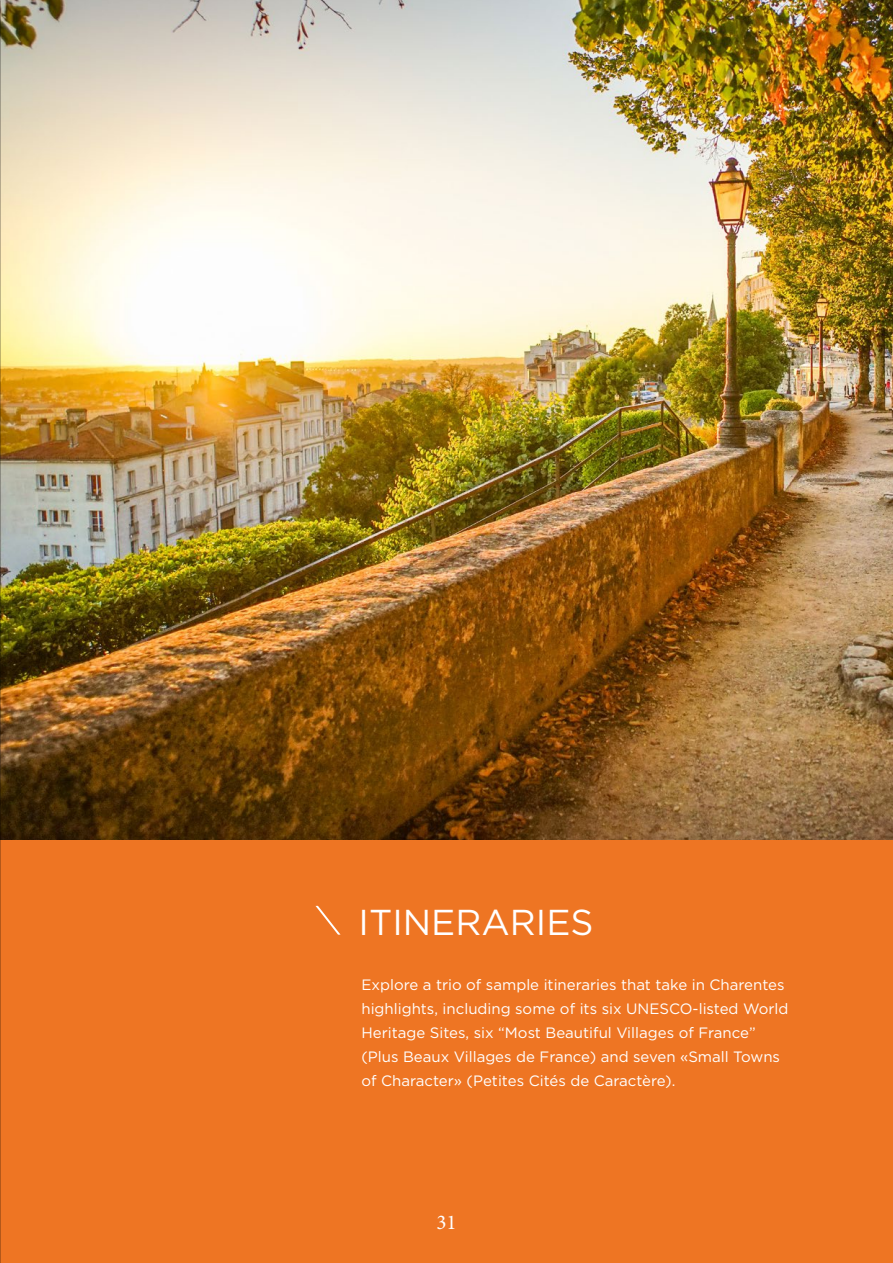
<style>
.page{position:relative;width:893px;height:1263px;background:#fff}
.page>*{position:absolute;margin:0;border:0;box-sizing:border-box;transform-origin:0 0}
.t1{font:36px "Gotham";color:#fff}
.t2{font:21px "Minion Pro";color:#fff}
.t3{font:15px/24px "Gotham";color:#fff}
</style>
<div class="page">
<img style="left:0;top:0;width:893px;height:702px">
<svg style="left:0;top:702px;width:893px;height:138px;background:#744c1a"></svg>
<div style="left:0;top:840px;width:893px;height:423px;background:#ee7523"></div>
<svg style="left:315px;top:906px;width:26px;height:29px"></svg>
<h1 class="t1" style="left:359px;top:899px;width:236px">ITINERARIES</h1>
<p class="t3" style="left:361px;top:972px;width:428px">Explore a trio of sample itineraries that take in Charentes highlights, including some of its six UNESCO-listed World Heritage Sites, six “Most Beautiful Villages of France” (Plus Beaux Villages de France) and seven «Small Towns of Character» (Petites Cités de Caractère).</p>
<h2 class="t2" style="left:436px;top:1208px;width:22px">31</h2>
</div>
